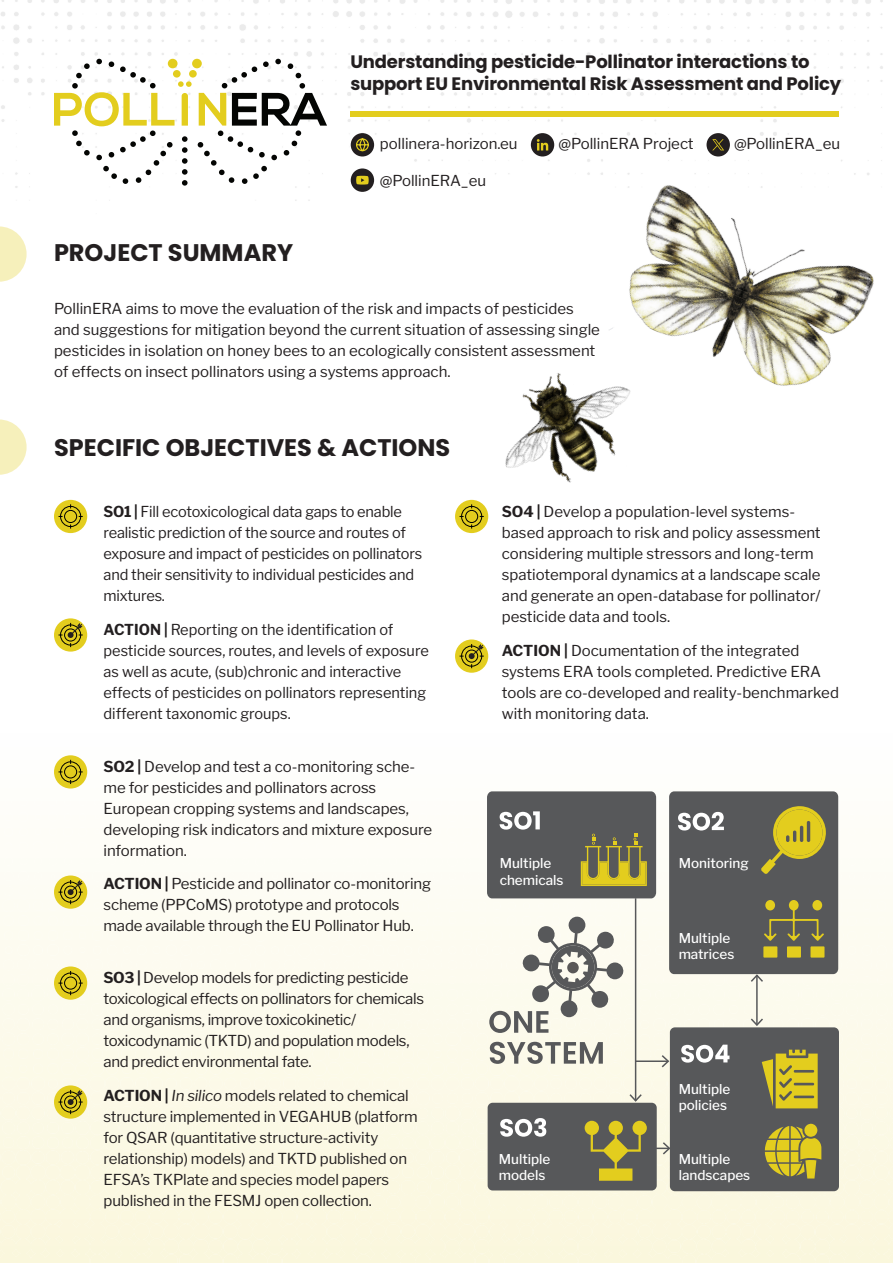
<style>
.page{position:relative;width:893px;height:1263px;background:#fff}
.page>*{position:absolute;margin:0;border:0;box-sizing:border-box;transform-origin:0 0}
.t1{font:700 24px "Poppins";color:#231f20}
.t2{font:700 18px/21.6px "Poppins";letter-spacing:-.01em;color:#231f20}
.t3{font:15px/21px "Libre Franklin";letter-spacing:-.01em;color:#231f20}
.t4{font:500 13.5px "Libre Franklin";color:#fff}
.s1{font-weight:700}
.s2{font-style:italic}
</style>
<div class="page">
<img style="left:0;top:618px;width:893px;height:645px">
<img style="left:1px;top:0;width:882px;height:201px">
<div style="left:189px;top:70px;width:8px;height:8px;background:#e3cd1e;border-radius:50%"></div>
<div style="left:192px;top:59px;width:10px;height:9px;background:#e3cd1e;border-radius:50%"></div>
<svg style="left:198px;top:59px;width:129px;height:125px"></svg>
<svg style="left:54px;top:59px;width:138px;height:127px"></svg>
<div style="left:669px;top:791px;width:169px;height:183px;background:#57585a;border-radius:5px"></div>
<svg style="left:678px;top:812px;width:46px;height:18px"></svg>
<svg style="left:761px;top:806px;width:65px;height:68px"></svg>
<div style="left:488px;top:1103px;width:169px;height:87px;background:#57585a;border-radius:5px"></div>
<svg style="left:764px;top:900px;width:60px;height:41px"></svg>
<div style="left:763px;top:946px;width:14px;height:11px;background:#e3cd1e"></div>
<div style="left:787px;top:946px;width:14px;height:11px;background:#e3cd1e"></div>
<div style="left:810px;top:946px;width:14px;height:11px;background:#e3cd1e"></div>
<svg style="left:500px;top:1118px;width:46px;height:19px"></svg>
<div style="left:670px;top:1027px;width:169px;height:164px;background:#57585a;border-radius:5px"></div>
<svg style="left:681px;top:1045px;width:48px;height:17px"></svg>
<svg style="left:487px;top:791px;width:169px;height:107px;background:#666559"></svg>
<svg style="left:762px;top:1050px;width:56px;height:58px"></svg>
<svg style="left:765px;top:1123px;width:56px;height:55px"></svg>
<svg style="left:585px;top:1121px;width:62px;height:60px"></svg>
<svg style="left:489px;top:917px;width:135px;height:116px"></svg>
<svg style="left:490px;top:1042px;width:113px;height:22px;background:#b0afa7"></svg>
<div style="left:54px;top:500px;width:33px;height:33px;background:#e3cd1e;border-radius:50%"></div>
<svg style="left:59px;top:504px;width:24px;height:25px"></svg>
<svg style="left:455px;top:500px;width:33px;height:33px"></svg>
<div style="left:54px;top:755px;width:33px;height:33px;background:#e3cd1e;border-radius:50%"></div>
<svg style="left:59px;top:760px;width:24px;height:24px"></svg>
<div style="left:54px;top:966px;width:33px;height:34px;background:#e3cd1e;border-radius:50%"></div>
<svg style="left:59px;top:971px;width:24px;height:24px"></svg>
<svg style="left:54px;top:618px;width:33px;height:34px"></svg>
<svg style="left:59px;top:623px;width:24px;height:24px"></svg>
<svg style="left:455px;top:639px;width:33px;height:34px"></svg>
<svg style="left:460px;top:644px;width:24px;height:24px"></svg>
<div style="left:54px;top:875px;width:33px;height:34px;background:#e3cd1e;border-radius:50%"></div>
<svg style="left:59px;top:880px;width:24px;height:24px"></svg>
<div style="left:54px;top:1085px;width:33px;height:34px;background:#e3cd1e;border-radius:50%"></div>
<svg style="left:59px;top:1090px;width:24px;height:24px"></svg>
<img style="left:596px;top:165px;width:287px;height:221px">
<div style="left:350px;top:111px;width:489px;height:6px;background:#e3cd1e"></div>
<svg style="left:0;top:226px;width:27px;height:56px"></svg>
<svg style="left:0;top:419px;width:27px;height:56px"></svg>
<div style="left:706px;top:133px;width:24px;height:23px;background:#231f20;border-radius:50%"></div>
<svg style="left:712px;top:139px;width:12px;height:11px"></svg>
<div style="left:531px;top:133px;width:23px;height:23px;background:#231f20;border-radius:50%"></div>
<svg style="left:537px;top:139px;width:11px;height:11px"></svg>
<div style="left:351px;top:133px;width:23px;height:23px;background:#231f20;border-radius:50%"></div>
<svg style="left:356px;top:138px;width:13px;height:14px"></svg>
<div style="left:351px;top:168px;width:23px;height:24px;background:#231f20;border-radius:50%"></div>
<svg style="left:356px;top:176px;width:13px;height:9px"></svg>
<hr style="left:756px;top:975px;width:2px;height:50px;background:#57585a">
<svg style="left:749px;top:974px;width:16px;height:9px"></svg>
<svg style="left:749px;top:1017px;width:16px;height:10px"></svg>
<hr style="left:635px;top:898px;width:1px;height:203px;background:#57585a">
<svg style="left:628px;top:1092px;width:15px;height:11px"></svg>
<hr style="left:636px;top:1060px;width:32px;height:2px;background:#57585a">
<svg style="left:660px;top:1053px;width:10px;height:16px"></svg>
<svg style="left:656px;top:1141px;width:14px;height:15px"></svg>
<img style="left:455px;top:315px;width:227px;height:216px">
<p class="t2" style="left:350px;top:51px;width:492px">Understanding pesticide-Pollinator interactions to support EU Environmental Risk Assessment and Policy</p>
<p class="t1" style="left:54px;top:239px;width:241px">PROJECT SUMMARY</p>
<p class="t3" style="left:380px;top:132px;width:139px">pollinera-horizon.eu</p>
<p class="t3" style="left:380px;top:169px;width:108px">@PollinERA_eu</p>
<p class="t3" style="left:559px;top:132px;width:137px">@PollinERA Project</p>
<p class="t3" style="left:734px;top:132px;width:108px">@PollinERA_eu</p>
<p class="t3" style="left:54px;top:297px;width:547px">PollinERA aims to move the evaluation of the risk and impacts of pesticides and suggestions for mitigation beyond the current situation of assessing single pesticides in isolation on honey bees to an ecologically consistent assessment of effects on insect pollinators using a systems approach.</p>
<p class="t1" style="left:54px;top:434px;width:398px">SPECIFIC OBJECTIVES &amp; ACTIONS</p>
<p class="t3" style="left:104px;top:500px;width:320px"><span class="s1">SO1 |</span> Fill ecotoxicological data gaps to enable realistic prediction of the source and routes of exposure and impact of pesticides on pollinators and their sensitivity to individual pesticides and mixtures.</p>
<p class="t3" style="left:104px;top:618px;width:327px"><span class="s1">ACTION |</span> Reporting on the identification of pesticide sources, routes, and levels of exposure as well as acute, (sub)chronic and interactive effects of pesticides on pollinators representing different taxonomic groups.</p>
<p class="t3" style="left:104px;top:754px;width:330px"><span class="s1">SO2 |</span> Develop and test a co-monitoring sche&shy;me for pesticides and pollinators across European cropping systems and landscapes, developing risk indicators and mixture exposure information.</p>
<p class="t3" style="left:104px;top:872px;width:329px"><span class="s1">ACTION |</span> Pesticide and pollinator co-monitoring scheme (PPCoMS) prototype and protocols made available through the EU Pollinator Hub.</p>
<p class="t3" style="left:104px;top:965px;width:322px"><span class="s1">SO3 |</span> Develop models for predicting pesticide toxicological effects on pollinators for chemicals and organisms, improve toxicokinetic/ toxicodynamic (TKTD) and population models, and predict environmental fate.</p>
<p class="t3" style="left:104px;top:1083px;width:316px"><span class="s1">ACTION |</span> <span class="s2">In silico</span> models related to chemical structure implemented in VEGAHUB (platform for QSAR (quantitative structure-activity relationship) models) and TKTD published on EFSA’s TKPlate and species model papers published in the FESMJ open collection.</p>
<p class="t3" style="left:502px;top:500px;width:320px"><span class="s1">SO4 |</span> Develop a population-level systems&shy;based approach to risk and policy assessment considering multiple stressors and long-term spatiotemporal dynamics at a landscape scale and generate an open-database for pollinator/ pesticide data and tools.</p>
<p class="t3" style="left:502px;top:639px;width:339px"><span class="s1">ACTION |</span> Documentation of the integrated systems ERA tools completed. Predictive ERA tools are co-developed and reality-benchmarked with monitoring data.</p>
<p class="t4" style="left:500px;top:853px;width:53px">Multiple</p>
<p class="t4" style="left:500px;top:869px;width:65px">chemicals</p>
<p class="t4" style="left:499px;top:1148px;width:53px">Multiple</p>
<p class="t4" style="left:499px;top:1165px;width:48px">models</p>
<p class="t4" style="left:679px;top:853px;width:71px">Monitoring</p>
<p class="t4" style="left:679px;top:927px;width:53px">Multiple</p>
<p class="t4" style="left:679px;top:943px;width:57px">matrices</p>
<p class="t4" style="left:679px;top:1078px;width:53px">Multiple</p>
<p class="t4" style="left:679px;top:1094px;width:50px">policies</p>
<p class="t4" style="left:679px;top:1148px;width:53px">Multiple</p>
<p class="t4" style="left:679px;top:1165px;width:73px">landscapes</p>
</div>
